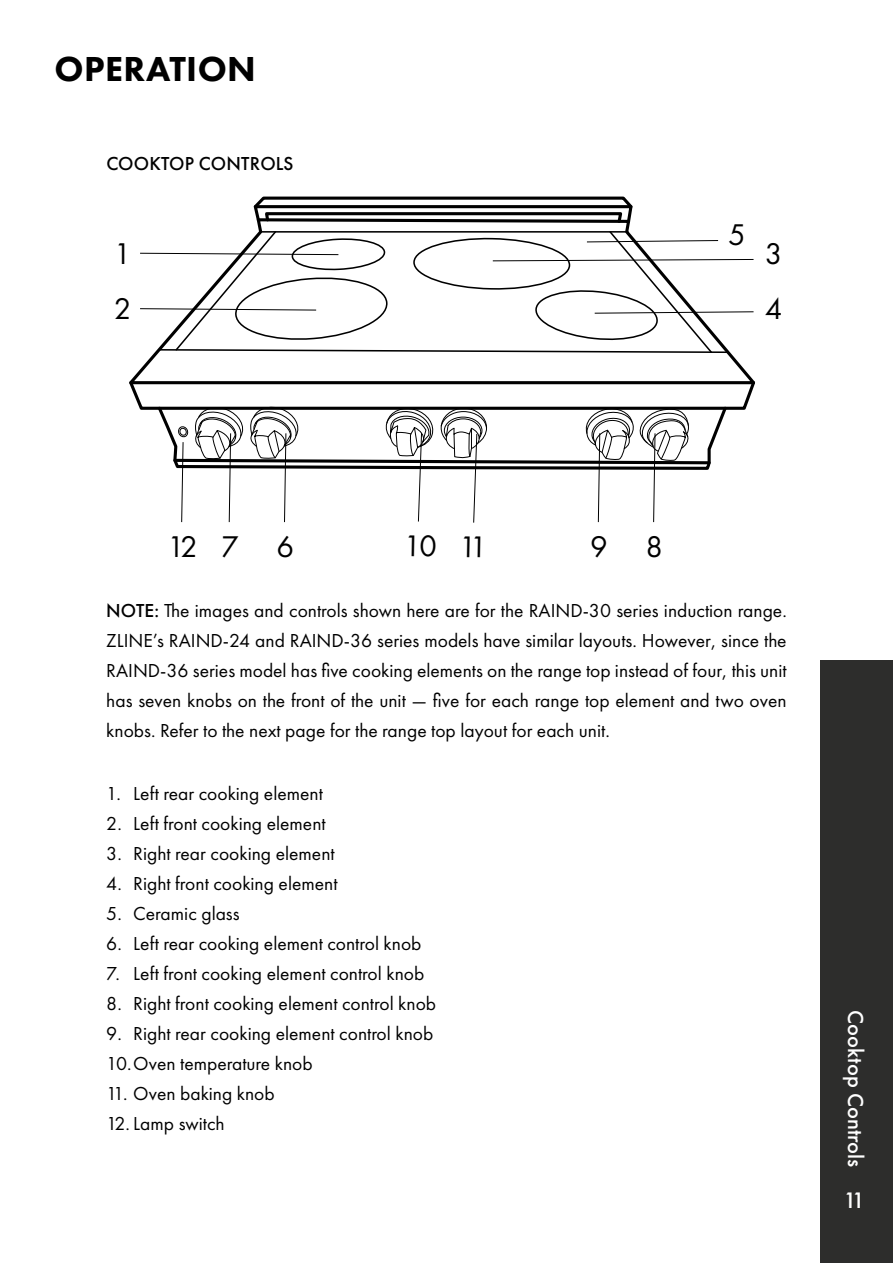
<style>
.page{position:relative;width:893px;height:1263px;background:#fff}
.page>*{position:absolute;margin:0;border:0;box-sizing:border-box;transform-origin:0 0}
.t1{font:800 36px "Futura PT";letter-spacing:.01em;color:#000}
.t2{font:31.05px "Futura PT";color:#000}
.t3{font:500 23.25px "Futura PT";color:#fff}
.t4{font:500 22.5px "Futura PT";color:#fff}
.t5{font:19.5px/30px "Futura PT";color:#000;text-align:justify}
.t6{font:500 19.5px "Futura PT";letter-spacing:.01em;color:#000}
.s1{font-weight:500}
</style>
<div class="page">
<div style="left:820px;top:659px;width:73px;height:604px;background:#2d2d2c"></div>
<svg style="left:140px;top:196px;width:614px;height:158px"></svg>
<hr style="left:261px;top:231px;width:366px;height:2px;background:#000">
<svg style="left:129px;top:379px;width:626px;height:144px"></svg>
<h1 class="t1" style="left:55px;top:47px;width:203px">OPERATION</h1>
<p class="t6" style="left:106px;top:152px;width:189px">COOKTOP CONTROLS</p>
<h2 class="t2" style="left:728px;top:216px;width:19px">5</h2>
<h2 class="t2" style="left:114px;top:235px;width:19px">1</h2>
<h2 class="t2" style="left:765px;top:235px;width:19px">3</h2>
<h2 class="t2" style="left:114px;top:290px;width:19px">2</h2>
<h2 class="t2" style="left:765px;top:290px;width:19px">4</h2>
<h2 class="t2" style="left:167px;top:528px;width:128px">127 6</h2>
<h2 class="t2" style="left:404px;top:527px;width:85px;rotate:1deg">10 11</h2>
<h2 class="t2" style="left:590px;top:528px;width:74px">9 8</h2>
<p class="t5" style="left:106px;top:595px;width:682px"><span class="s1">NOTE:</span> The images and controls shown here are for the RAIND-30 series induction range.<br>ZLINE’s RAIND-24 and RAIND-36 series models have similar layouts. However, since the RAIND-36 series model has five cooking elements on the range top instead of four, this unit has seven knobs on the front of the unit — five for each range top element and two oven knobs. Refer to the next page for the range top layout for each unit.</p>
<p class="t5" style="left:106px;top:778px;width:218px">1. Left rear cooking element</p>
<p class="t5" style="left:106px;top:808px;width:221px">2. Left front cooking element</p>
<p class="t5" style="left:106px;top:838px;width:230px">3. Right rear cooking element</p>
<p class="t5" style="left:106px;top:868px;width:233px">4. Right front cooking element</p>
<p class="t5" style="left:106px;top:898px;width:135px">5. Ceramic glass</p>
<p class="t5" style="left:106px;top:928px;width:317px">6. Left rear cooking element control knob</p>
<p class="t5" style="left:106px;top:958px;width:319px">7. Left front cooking element control knob</p>
<p class="t5" style="left:106px;top:988px;width:331px">8. Right front cooking element control knob</p>
<p class="t5" style="left:106px;top:1018px;width:328px">9. Right rear cooking element control knob<br>10.Oven temperature knob</p>
<p class="t5" style="left:106px;top:1078px;width:170px">11. Oven baking knob</p>
<p class="t5" style="left:106px;top:1108px;width:120px">12. Lamp switch</p>
<p class="t4" style="left:869px;top:1010px;width:158px;rotate:90deg">Cooktop Controls</p>
<p class="t3" style="left:843px;top:1186px;width:23px">11</p>
</div>
